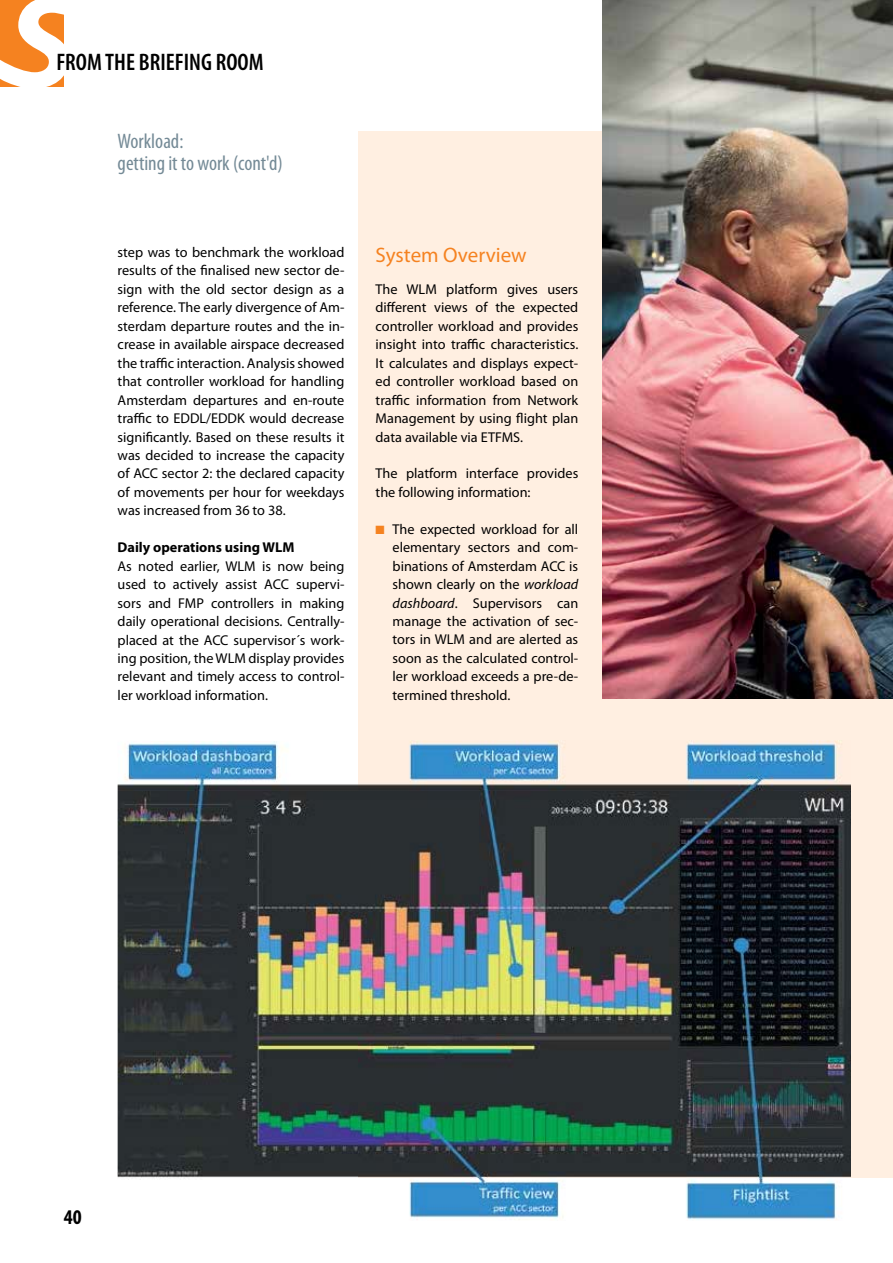
<style>
.page{position:relative;width:893px;height:1263px;background:#fff}
.page>*{position:absolute;margin:0;border:0;box-sizing:border-box;transform-origin:0 0}
.t1{font:600 condensed 24px "Myriad Pro";color:#000}
.t2{font:condensed 21px/22.5px "Myriad Pro";color:#748a96}
.t3{font:21px "Myriad Pro";color:#f58220}
.t4{font:700 condensed 21px "Myriad Pro";color:#000}
.t5{font:14.25px/18.5px "Myriad Pro";color:#000;text-align:justify}
.t6{font:700 14.25px "Myriad Pro";color:#000}
.s1{color:#f58220}
.s2{font-style:italic}
</style>
<div class="page">
<svg style="left:0;top:0;width:64px;height:87px"></svg>
<div style="left:359px;top:132px;width:534px;height:1046px;background:#ffefe1"></div>
<img style="left:118px;top:741px;width:719px;height:479px">
<img style="left:359px;top:741px;width:491px;height:437px">
<img style="left:602px;top:0;width:291px;height:698px">
<h1 class="t1" style="left:56px;top:48px;width:209px">FROM THE BRIEFING ROOM</h1>
<h2 class="t2" style="left:118px;top:130px;width:167px">Workload:<br>getting it to work (cont'd)</h2>
<p class="t5" style="left:118px;top:243px;width:228px">step was to benchmark the workload results of the finalised new sector de&shy;sign with the old sector design as a reference. The early divergence of Am&shy;sterdam departure routes and the in&shy;crease in available airspace decreased the traffic interaction. Analysis showed that controller workload for handling Amsterdam departures and en-route traffic to EDDL/EDDK would decrease significantly. Based on these results it was decided to increase the capacity of ACC sector 2: the declared capacity of movements per hour for weekdays was increased from 36 to 38.</p>
<p class="t6" style="left:118px;top:539px;width:178px">Daily operations using WLM</p>
<p class="t5" style="left:118px;top:557px;width:228px">As noted earlier, WLM is now being used to actively assist ACC supervi&shy;sors and FMP controllers in making daily operational decisions. Centrally&shy;placed at the ACC supervisor´s work&shy;ing position, the WLM display provides relevant and timely access to control&shy;ler workload information.</p>
<h2 class="t3" style="left:376px;top:243px;width:153px">System Overview</h2>
<p class="t5" style="left:376px;top:280px;width:204px">The WLM platform gives users different views of the expected controller workload and provides insight into traffic characteristics.<br>It calculates and displays expect&shy;ed controller workload based on traffic information from Network Management by using flight plan data available via ETFMS.</p>
<p class="t5" style="left:376px;top:465px;width:204px">The platform interface provides the following information:</p>
<p class="t5" style="left:393px;top:520px;width:187px;text-indent:-17px"><span class="s1">■</span> The expected workload for all elementary sectors and com&shy;binations of Amsterdam ACC is shown clearly on the <span class="s2">workload dashboard</span>. Supervisors can manage the activation of sec&shy;tors in WLM and are alerted as soon as the calculated control&shy;ler workload exceeds a pre-de&shy;termined threshold.</p>
<h2 class="t4" style="left:64px;top:1205px;width:19px">40</h2>
</div>
